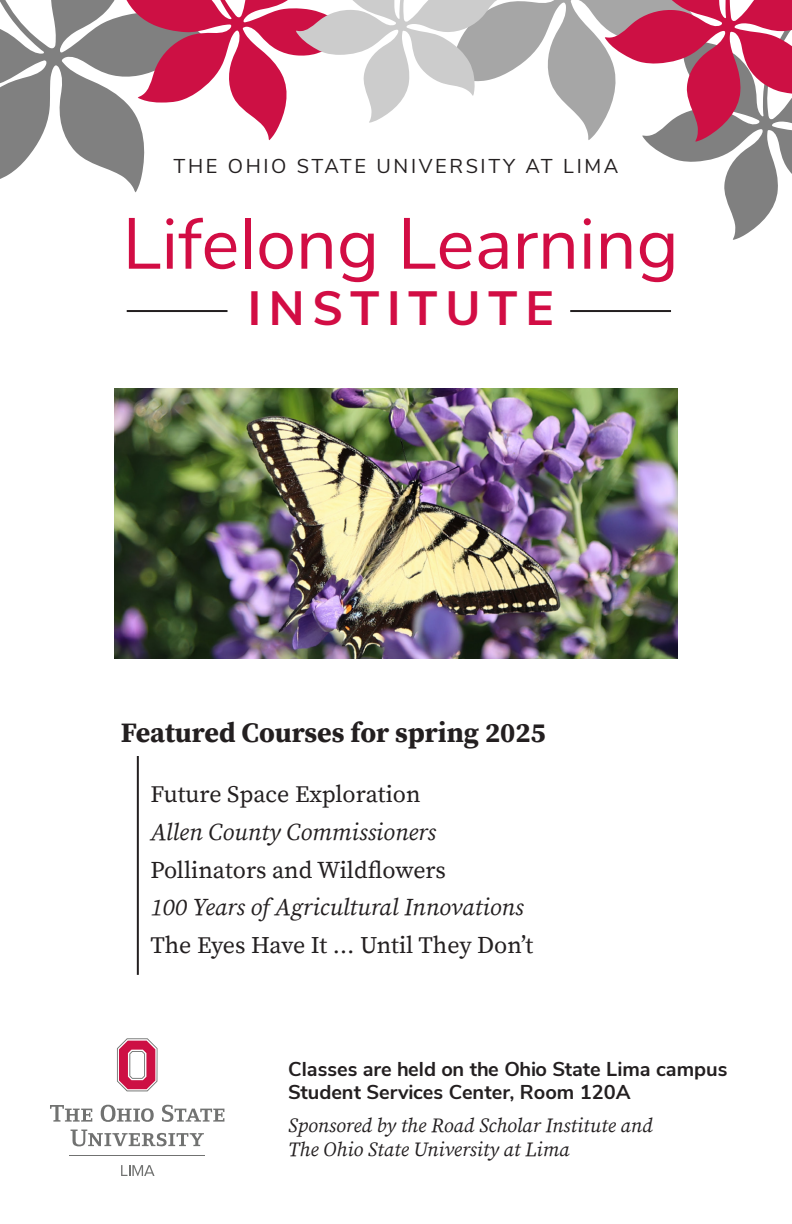
<style>
.page{position:relative;width:792px;height:1224px;background:#fff}
.page>*{position:absolute;margin:0;border:0;box-sizing:border-box;transform-origin:0 0}
.msotitle3{font:72px "Buckeye Sans 2";color:#d20d44}
.msotitle3-2{font:700 48px "Buckeye Sans 2";letter-spacing:.16em;color:#d20d44}
.Heading_6{font:700 28px "Buckeye Serif 2";color:#231f20}
.t1{font:24px "Buckeye Serif 2";color:#231f20}
.t2{font:italic 24px "Buckeye Serif 2";color:#231f20}
.Heading_6-2{font:700 20px/22.4px "Buckeye Sans 2";color:#231f20}
.Heading_4{font:italic 20px/24px "Buckeye Serif 2";color:#231f20}
.msotitle3-3{font:20px "Buckeye Sans 2";letter-spacing:.13em;color:#231f20}
</style>
<div class="page">
<hr style="left:137px;top:756px;width:2px;height:219px;background:#231f20">
<hr style="left:127px;top:310px;width:101px;height:2px;background:#231f20">
<hr style="left:570px;top:310px;width:101px;height:2px;background:#231f20">
<img style="left:115px;top:388px;width:562px;height:271px">
<svg style="left:121px;top:1165px;width:34px;height:11px"></svg>
<svg style="left:50px;top:1105px;width:42px;height:17px"></svg>
<svg style="left:101px;top:1105px;width:53px;height:17px"></svg>
<svg style="left:162px;top:1105px;width:62px;height:17px"></svg>
<svg style="left:71px;top:1130px;width:133px;height:16px"></svg>
<svg style="left:117px;top:1038px;width:41px;height:53px"></svg>
<hr style="left:70px;top:1155px;width:135px;height:1px;background:#717271">
<svg style="left:0;top:0;width:121px;height:179px;fill:#808080"></svg>
<svg style="left:121px;top:0;width:671px;height:240px"></svg>
<p class="msotitle3-3" style="left:174px;top:154px;width:446px">THE OHIO STATE UNIVERSITY AT LIMA</p>
<p class="msotitle3" style="left:123px;top:200px;width:558px">Lifelong Learning</p>
<p class="msotitle3-2" style="left:248px;top:279px;width:307px">INSTITUTE</p>
<p class="Heading_6" style="left:121px;top:716px;width:426px">Featured Courses for spring 2025</p>
<p class="t1" style="left:150px;top:780px;width:272px">Future Space Exploration</p>
<p class="t2" style="left:150px;top:817px;width:287px">Allen County Commissioners</p>
<p class="t1" style="left:150px;top:856px;width:297px">Pollinators and Wildflowers</p>
<p class="t2" style="left:150px;top:893px;width:375px">100 Years of Agricultural Innovations</p>
<p class="t1" style="left:150px;top:931px;width:384px">The Eyes Have It … Until They Don’t</p>
<p class="Heading_6-2" style="left:288px;top:1058px;width:441px">Classes are held on the Ohio State Lima campus<br>Student Services Center, Room 120A</p>
<p class="Heading_4" style="left:288px;top:1113px;width:366px">Sponsored by the Road Scholar Institute and<br>The Ohio State University at Lima</p>
</div>
